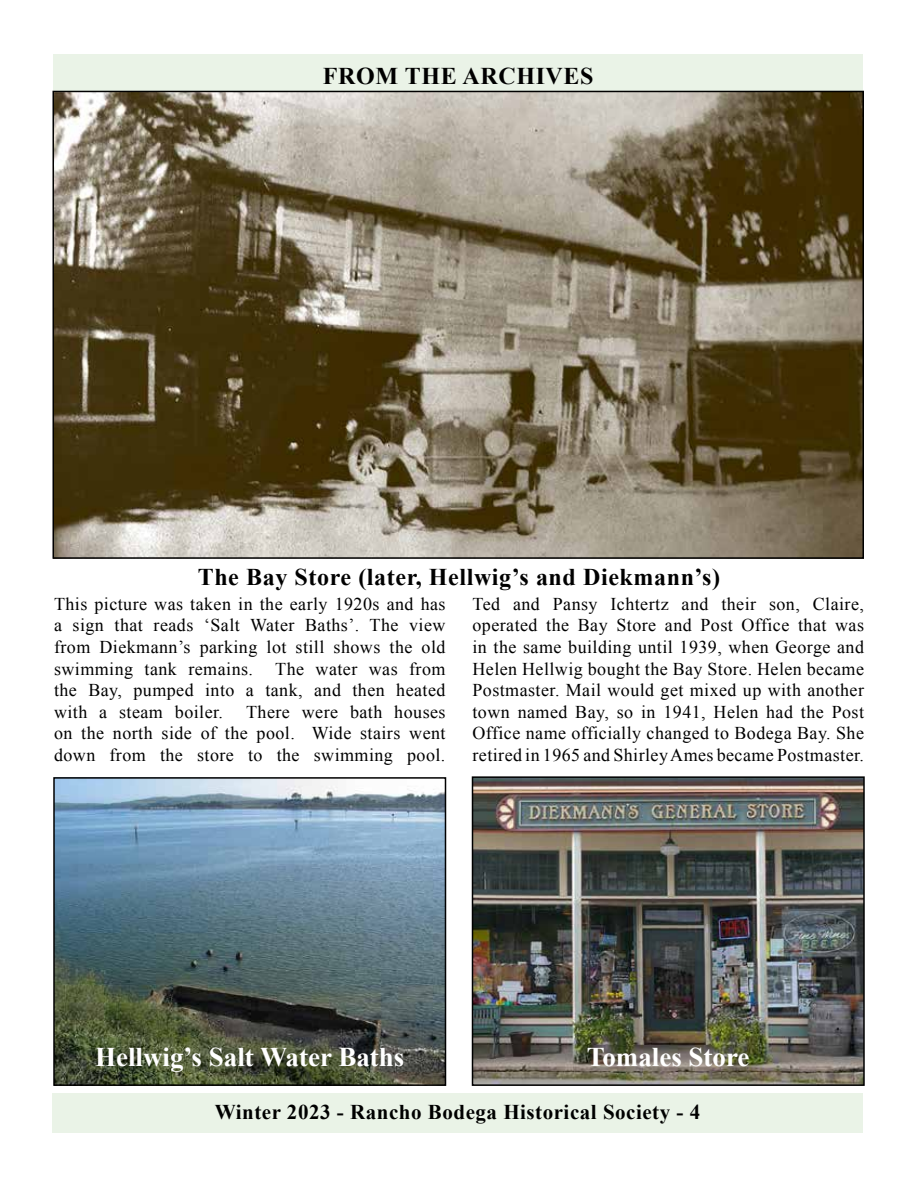
<style>
.page{position:relative;width:918px;height:1188px;background:#fff}
.page>*{position:absolute;margin:0;border:0;box-sizing:border-box;transform-origin:0 0}
.t1{font:700 27px "Times New Roman";color:#fff}
.t2{font:700 24px "Times New Roman";letter-spacing:.025em;color:#000}
.t3{font:700 21px "Times New Roman";letter-spacing:.025em;color:#000}
.t4{font:18px/21.6px "Times New Roman";letter-spacing:.025em;color:#000;text-align:justify}
</style>
<div class="page">
<div style="left:53px;top:1093px;width:810px;height:40px;background:#eaf3e7"></div>
<div style="left:53px;top:54px;width:810px;height:40px;background:#eaf3e7"></div>
<img style="left:55px;top:94px;width:806px;height:462px">
<div style="left:52px;top:91px;width:812px;height:468px;border:2px solid #000"></div>
<img style="left:475px;top:779px;width:387px;height:304px">
<div style="left:472px;top:776px;width:393px;height:310px;border:2px solid #000"></div>
<img style="left:56px;top:780px;width:387px;height:303px">
<div style="left:53px;top:777px;width:393px;height:309px;border:2px solid #000"></div>
<h2 class="t2" style="left:323px;top:59px;width:272px">FROM THE ARCHIVES</h2>
<h2 class="t2" style="left:198px;top:560px;width:524px">The Bay Store (later, Hellwig’s and Diekmann’s)</h2>
<p class="t4" style="left:54px;top:593px;width:393px">This picture was taken in the early 1920s and has a sign that reads ‘Salt Water Baths’. The view from Diekmann’s parking lot still shows the old swimming tank remains. The water was from the Bay, pumped into a tank, and then heated with a steam boiler.</p>
<p class="t4" style="left:472px;top:593px;width:393px">Ted and Pansy Ichtertz and their son, Claire, operated the Bay Store and Post Office that was in the same building until 1939, when George and Helen Hellwig bought the Bay Store. Helen became Postmaster. Mail would get mixed up with another town named Bay, so in 1941, Helen had the Post Office name officially changed to Bodega Bay. She retired in 1965 and Shirley Ames became Postmaster.</p>
<p class="t4" style="left:54px;top:701px;width:393px;text-indent:192px">There were bath houses on the north side of the pool. Wide stairs went down from the store to the swimming pool.</p>
<h1 class="t1" style="left:95px;top:1038px;width:311px">Hellwig’s Salt Water Baths</h1>
<h1 class="t1" style="left:587px;top:1038px;width:164px">Tomales Store</h1>
<p class="t3" style="left:215px;top:1098px;width:487px">Winter 2023 - Rancho Bodega Historical Society - 4</p>
</div>
